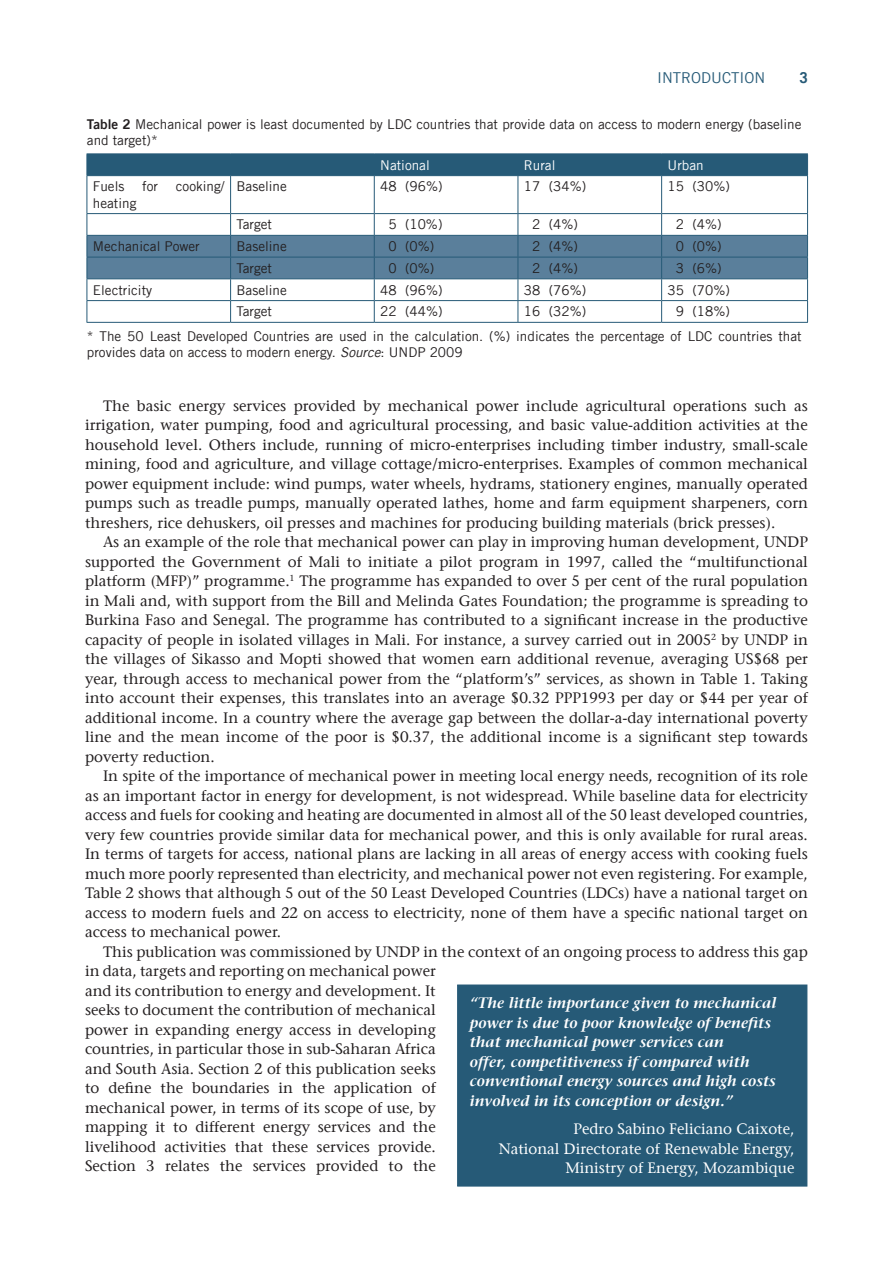
<style>
.page{position:relative;width:893px;height:1263px;background:#fff}
.page>*{position:absolute;margin:0;border:0;box-sizing:border-box;transform-origin:0 0}
.Body_Text{font:15px/19.5px "Stone Serif";color:#231f20;text-align:justify}
.quote{font:italic 600 15px/19.5px "Stone Serif";color:#fff}
._1st_para{font:15px "Stone Serif";color:#fff}
.t1{font:15px "Trade Gothic";color:#265a77}
.t2{font:700 15px "Trade Gothic";color:#265a77}
.fig_tab{font:13.5px/16.2px "Trade Gothic";color:#231f20}
.fig_tab-2{font:13.5px "Trade Gothic";color:#fff}
.s1{font-family:"Trade Gothic Bold Two"}
.s2{font-style:italic}
</style>
<div class="page">
<div style="left:87px;top:154px;width:721px;height:21px;background:#265a77"></div>
<hr style="left:87px;top:176px;width:1px;height:37px;background:#265a77">
<hr style="left:87px;top:175px;width:144px;height:1px;background:#265a77">
<hr style="left:231px;top:175px;width:143px;height:1px;background:#265a77">
<hr style="left:374px;top:175px;width:144px;height:1px;background:#265a77">
<hr style="left:518px;top:175px;width:144px;height:1px;background:#265a77">
<hr style="left:662px;top:175px;width:146px;height:1px;background:#265a77">
<hr style="left:230px;top:176px;width:1px;height:37px;background:#265a77">
<hr style="left:374px;top:176px;width:1px;height:37px;background:#265a77">
<hr style="left:518px;top:176px;width:1px;height:37px;background:#265a77">
<hr style="left:661px;top:176px;width:1px;height:37px;background:#265a77">
<hr style="left:807px;top:176px;width:1px;height:37px;background:#265a77">
<hr style="left:87px;top:213px;width:144px;height:1px;background:#265a77">
<hr style="left:231px;top:213px;width:143px;height:1px;background:#265a77">
<hr style="left:374px;top:213px;width:144px;height:1px;background:#265a77">
<hr style="left:518px;top:213px;width:144px;height:1px;background:#265a77">
<hr style="left:662px;top:213px;width:146px;height:1px;background:#265a77">
<svg style="left:87px;top:214px;width:721px;height:108px"></svg>
<hr style="left:87px;top:300px;width:144px;height:1px;background:#265a77">
<hr style="left:231px;top:300px;width:143px;height:1px;background:#265a77">
<hr style="left:374px;top:300px;width:144px;height:1px;background:#265a77">
<hr style="left:518px;top:300px;width:144px;height:1px;background:#265a77">
<hr style="left:662px;top:300px;width:146px;height:1px;background:#265a77">
<hr style="left:87px;top:322px;width:144px;height:1px;background:#265a77">
<hr style="left:231px;top:322px;width:143px;height:1px;background:#265a77">
<hr style="left:374px;top:322px;width:144px;height:1px;background:#265a77">
<hr style="left:518px;top:322px;width:144px;height:1px;background:#265a77">
<hr style="left:662px;top:322px;width:146px;height:1px;background:#265a77">
<div style="left:457px;top:985px;width:350px;height:201px;background:#265a77"></div>
<p class="t1" style="left:657px;top:69px;width:10px">introduction</p>
<p class="t2" style="left:800px;top:69px;width:10px">3</p>
<p class="fig_tab" style="left:87px;top:116px;width:716px"><span class="s1">Table 2</span> Mechanical power is least documented by LDC countries that provide data on access to modern energy (baseline and target)*</p>
<p class="fig_tab-2" style="left:380px;top:157px;width:51px">National</p>
<p class="fig_tab-2" style="left:524px;top:157px;width:33px">Rural</p>
<p class="fig_tab-2" style="left:668px;top:157px;width:38px">Urban</p>
<p class="fig_tab" style="left:93px;top:178px;width:33px">Fuels</p>
<p class="fig_tab" style="left:142px;top:178px;width:17px">for</p>
<p class="fig_tab" style="left:176px;top:178px;width:50px">cooking/</p>
<p class="fig_tab" style="left:93px;top:195px;width:45px">heating</p>
<p class="fig_tab" style="left:237px;top:178px;width:52px">Baseline</p>
<p class="fig_tab" style="left:380px;top:178px;width:64px">48 (96%)</p>
<p class="fig_tab" style="left:524px;top:178px;width:64px">17 (34%)</p>
<p class="fig_tab" style="left:668px;top:178px;width:64px">15 (30%)</p>
<p class="fig_tab" style="left:237px;top:216px;width:37px">Target</p>
<p class="fig_tab" style="left:388px;top:216px;width:55px">5 (10%)</p>
<p class="fig_tab" style="left:532px;top:216px;width:47px">2 (4%)</p>
<p class="fig_tab" style="left:676px;top:216px;width:47px">2 (4%)</p>
<p class="fig_tab" style="left:93px;top:238px;width:108px">Mechanical Power</p>
<p class="fig_tab" style="left:237px;top:238px;width:52px">Baseline</p>
<p class="fig_tab" style="left:388px;top:238px;width:47px">0 (0%)</p>
<p class="fig_tab" style="left:532px;top:238px;width:47px">2 (4%)</p>
<p class="fig_tab" style="left:676px;top:238px;width:47px">0 (0%)</p>
<p class="fig_tab" style="left:237px;top:260px;width:37px">Target</p>
<p class="fig_tab" style="left:388px;top:260px;width:47px">0 (0%)</p>
<p class="fig_tab" style="left:532px;top:260px;width:47px">2 (4%)</p>
<p class="fig_tab" style="left:676px;top:260px;width:47px">3 (6%)</p>
<p class="fig_tab" style="left:93px;top:281px;width:61px">Electricity</p>
<p class="fig_tab" style="left:237px;top:281px;width:52px">Baseline</p>
<p class="fig_tab" style="left:380px;top:281px;width:64px">48 (96%)</p>
<p class="fig_tab" style="left:524px;top:281px;width:64px">38 (76%)</p>
<p class="fig_tab" style="left:668px;top:281px;width:64px">35 (70%)</p>
<p class="fig_tab" style="left:237px;top:303px;width:37px">Target</p>
<p class="fig_tab" style="left:380px;top:303px;width:64px">22 (44%)</p>
<p class="fig_tab" style="left:524px;top:303px;width:64px">16 (32%)</p>
<p class="fig_tab" style="left:676px;top:303px;width:55px">9 (18%)</p>
<p class="fig_tab" style="left:87px;top:327px;width:716px">* The 50 Least Developed Countries are used in the calculation. (%) indicates the percentage of LDC countries that provides data on access to modern energy. <span class="s2">Source</span>: UNDP 2009</p>
<p class="Body_Text" style="left:85px;top:396px;width:724px;text-indent:18px">The basic energy services provided by mechanical power include agricultural operations such as irrigation, water pumping, food and agricultural processing, and basic value-addition activities at the household level. Others include, running of micro-enterprises including timber industry, small-scale mining, food and agriculture, and village cottage/micro-enterprises. Examples of common mechanical power equipment include: wind pumps, water wheels, hydrams, stationery engines, manually operated pumps such as treadle pumps, manually operated lathes, home and farm equipment sharpeners, corn threshers, rice dehuskers, oil presses and machines for producing building materials (brick presses).</p>
<p class="Body_Text" style="left:85px;top:532px;width:724px;text-indent:18px">As an example of the role that mechanical power can play in improving human development, UNDP supported the Government of Mali to initiate a pilot program in 1997, called the “multifunctional platform (MFP)” programme.<sup>1</sup> The programme has expanded to over 5 per cent of the rural population in Mali and, with support from the Bill and Melinda Gates Foundation; the programme is spreading to Burkina Faso and Senegal. The programme has contributed to a significant increase in the productive capacity of people in isolated villages in Mali. For instance, a survey carried out in 2005<sup>2</sup> by UNDP in the villages of Sikasso and Mopti showed that women earn additional revenue, averaging US$68 per year, through access to mechanical power from the “platform’s” services, as shown in Table 1. Taking into account their expenses, this translates into an average $0.32 PPP1993 per day or $44 per year of additional income. In a country where the average gap between the dollar-a-day international poverty line and the mean income of the poor is $0.37, the additional income is a significant step towards poverty reduction.</p>
<p class="Body_Text" style="left:85px;top:766px;width:724px;text-indent:18px">In spite of the importance of mechanical power in meeting local energy needs, recognition of its role as an important factor in energy for development, is not widespread. While baseline data for electricity access and fuels for cooking and heating are documented in almost all of the 50 least developed countries, very few countries provide similar data for mechanical power, and this is only available for rural areas.<br>In terms of targets for access, national plans are lacking in all areas of energy access with cooking fuels much more poorly represented than electricity, and mechanical power not even registering. For example, Table 2 shows that although 5 out of the 50 Least Developed Countries (LDCs) have a national target on access to modern fuels and 22 on access to electricity, none of them have a specific national target on access to mechanical power.</p>
<p class="Body_Text" style="left:85px;top:942px;width:724px;text-align:left;text-indent:18px">This publication was commissioned by UNDP in the context of an ongoing process to address this gap in data, targets and reporting on mechanical power<br>and its contribution to energy and development. It<br>seeks to document the contribution of mechanical<br>power in expanding energy access in developing<br>countries, in particular those in sub-Saharan Africa<br>and South Asia. Section 2 of this publication seeks<br>to define the boundaries in the application of<br>mechanical power, in terms of its scope of use, by<br>mapping it to different energy services and the<br>livelihood activities that these services provide.<br>Section 3 relates the services provided to the</p>
<p class="quote" style="left:470px;top:993px;width:308px">“The little importance given to mechanical power is due to poor knowledge of benefits that mechanical power services can<br>offer, competitiveness if compared with conventional energy sources and high costs involved in its conception or design.”</p>
<p class="_1st_para" style="left:573px;top:1120px;width:223px">Pedro Sabino Feliciano Caixote,</p>
<p class="_1st_para" style="left:499px;top:1140px;width:297px">National Directorate of Renewable Energy,</p>
<p class="_1st_para" style="left:565px;top:1159px;width:231px">Ministry of Energy, Mozambique</p>
</div>
